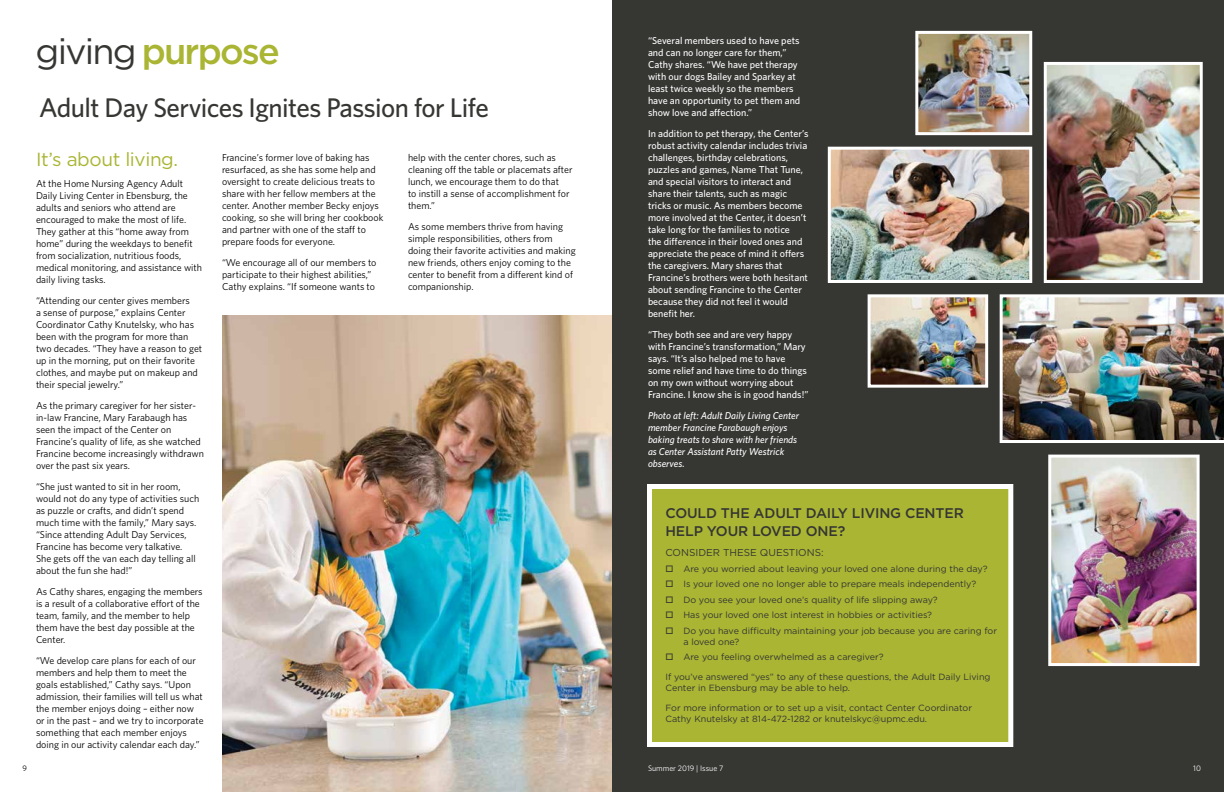
<style>
.page{position:relative;width:1224px;height:792px;background:#fff}
.page>*{position:absolute;margin:0;border:0;box-sizing:border-box;transform-origin:0 0}
.t1{font:500 36px "Gotham";letter-spacing:-.05em;color:#a9b533}
.t2{font:500 27px "Whitney";letter-spacing:-.02em;color:#363633}
.t3{font:19px "Gotham";letter-spacing:-.02em;color:#a9b533}
.t4{font:500 14px/18px "Gotham";letter-spacing:-.01em;color:#363633}
.t5{font:10px/12px "Whitney";color:#000}
.t6{font:500 10px/12px "Whitney";color:#fff}
.t7{font:italic 500 10px/12px "Whitney";color:#fff}
.t8{font:10px "Gotham";color:#363633}
.t9{font:9px/15.5px "Gotham";color:#363633}
.t10{font:8px "Whitney";color:#fff}
.t11{font:8px "Whitney";color:#000}
.s1{font-weight:400;color:#363633}
</style>
<div class="page">
<div style="left:612px;top:0;width:612px;height:792px;background:#363633"></div>
<img style="left:222px;top:315px;width:390px;height:477px">
<img style="left:1000px;top:294px;width:224px;height:149px">
<img style="left:872px;top:298px;width:112px;height:86px">
<div style="left:868px;top:294px;width:120px;height:94px;border:3px solid #fff"></div>
<img style="left:1052px;top:459px;width:144px;height:203px">
<div style="left:1048px;top:455px;width:152px;height:211px;border:3px solid #fff"></div>
<img style="left:1048px;top:66px;width:151px;height:213px">
<div style="left:1044px;top:62px;width:159px;height:221px;border:3px solid #fff"></div>
<img style="left:832px;top:151px;width:196px;height:128px">
<div style="left:828px;top:147px;width:204px;height:136px;border:3px solid #fff"></div>
<img style="left:919px;top:35px;width:109px;height:96px">
<div style="left:915px;top:31px;width:117px;height:104px;border:3px solid #fff"></div>
<div style="left:647px;top:484px;width:366px;height:263px;background:#a9b533;border:5px solid #fff"></div>
<h1 class="t1" style="left:36px;top:28px;width:246px"><span class="s1">giving</span> purpose</h1>
<h2 class="t2" style="left:39px;top:89px;width:452px">Adult Day Services Ignites Passion for Life</h2>
<p class="t5" style="left:222px;top:151px;width:163px">Francine’s former love of baking has resurfaced, as she has some help and oversight to create delicious treats to share with her fellow members at the center. Another member Becky enjoys cooking, so she will bring her cookbook and partner with one of the staff to prepare foods for everyone.</p>
<p class="t5" style="left:222px;top:256px;width:156px">“We encourage all of our members to participate to their highest abilities,”<br>Cathy explains. “If someone wants to</p>
<h3 class="t3" style="left:36px;top:147px;width:144px">It’s about living.</h3>
<p class="t5" style="left:36px;top:177px;width:168px">At the Home Nursing Agency Adult Daily Living Center in Ebensburg, the adults and seniors who attend are encouraged to make the most of life.<br>They gather at this “home away from home” during the weekdays to benefit from socialization, nutritious foods, medical monitoring, and assistance with daily living tasks.</p>
<p class="t5" style="left:36px;top:294px;width:168px">“Attending our center gives members<br>a sense of purpose,” explains Center Coordinator Cathy Knutelsky, who has been with the program for more than two decades. “They have a reason to get up in the morning, put on their favorite clothes, and maybe put on makeup and their special jewelry.”</p>
<p class="t5" style="left:36px;top:399px;width:170px">As the primary caregiver for her sister&shy;in-law Francine, Mary Farabaugh has seen the impact of the Center on Francine’s quality of life, as she watched Francine become increasingly withdrawn over the past six years.</p>
<p class="t5" style="left:36px;top:480px;width:165px">“She just wanted to sit in her room, would not do any type of activities such as puzzle or crafts, and didn’t spend much time with the family,” Mary says. “Since attending Adult Day Services, Francine has become very talkative.<br>She gets off the van each day telling all about the fun she had!”</p>
<p class="t5" style="left:36px;top:585px;width:168px">As Cathy shares, engaging the members is a result of a collaborative effort of the team, family, and the member to help them have the best day possible at the<br>Center.</p>
<p class="t5" style="left:36px;top:654px;width:169px">“We develop care plans for each of our members and help them to meet the goals established,” Cathy says. “Upon admission, their families will tell us what the member enjoys doing – either now or in the past – and we try to incorporate something that each member enjoys doing in our activity calendar each day.”</p>
<p class="t5" style="left:408px;top:151px;width:166px">help with the center chores, such as cleaning off the table or placemats after lunch, we encourage them to do that<br>to instill a sense of accomplishment for them.”</p>
<p class="t5" style="left:408px;top:220px;width:169px">As some members thrive from having simple responsibilities, others from doing their favorite activities and making new friends, others enjoy coming to the center to benefit from a different kind of companionship.</p>
<p class="t6" style="left:648px;top:34px;width:154px">“Several members used to have pets and can no longer care for them,”<br>Cathy shares. “We have pet therapy with our dogs Bailey and Sparkey at least twice weekly so the members have an opportunity to pet them and show love and affection.”</p>
<p class="t6" style="left:648px;top:127px;width:162px">In addition to pet therapy, the Center’s robust activity calendar includes trivia challenges, birthday celebrations, puzzles and games, Name That Tune, and special visitors to interact and share their talents, such as magic tricks or music. As members become more involved at the Center, it doesn’t take long for the families to notice<br>the difference in their loved ones and appreciate the peace of mind it offers the caregivers. Mary shares that Francine’s brothers were both hesitant about sending Francine to the Center because they did not feel it would benefit her.</p>
<p class="t6" style="left:648px;top:328px;width:162px">“They both see and are very happy with Francine’s transformation,” Mary says. “It’s also helped me to have some relief and have time to do things on my own without worrying about Francine. I know she is in good hands!”</p>
<p class="t7" style="left:648px;top:409px;width:153px">Photo at left: Adult Daily Living Center member Francine Farabaugh enjoys baking treats to share with her friends as Center Assistant Patty Westrick observes.</p>
<h3 class="t4" style="left:665px;top:504px;width:300px">COULD THE ADULT DAILY LIVING CENTER<br>HELP YOUR LOVED ONE?</h3>
<p class="t8" style="left:665px;top:546px;width:160px">CONSIDER THESE QUESTIONS:</p>
<p class="t9" style="left:683px;top:561px;width:315px">Are you worried about leaving your loved one alone during the day?<br>Is your loved one no longer able to prepare meals independently?<br>Do you see your loved one’s quality of life slipping away?<br>Has your loved one lost interest in hobbies or activities?<br>Do you have difficulty maintaining your job because you are caring for</p>
<p class="t9" style="left:683px;top:634px;width:202px">a loved one?<br>Are you feeling overwhelmed as a caregiver?</p>
<p class="t9" style="left:665px;top:671px;width:327px;line-height:11px">If you’ve answered “yes” to any of these questions, the Adult Daily Living<br>Center in Ebensburg may be able to help.</p>
<p class="t9" style="left:665px;top:702px;width:308px;line-height:11px">For more information or to set up a visit, contact Center Coordinator<br>Cathy Knutelsky at 814-472-1282 or knutelskyc@upmc.edu.</p>
<p class="t11" style="left:22px;top:763px;width:6px">9</p>
<p class="t10" style="left:648px;top:763px;width:77px">Summer 2019 | Issue 7</p>
<p class="t10" style="left:1193px;top:763px;width:9px">10</p>
</div>
